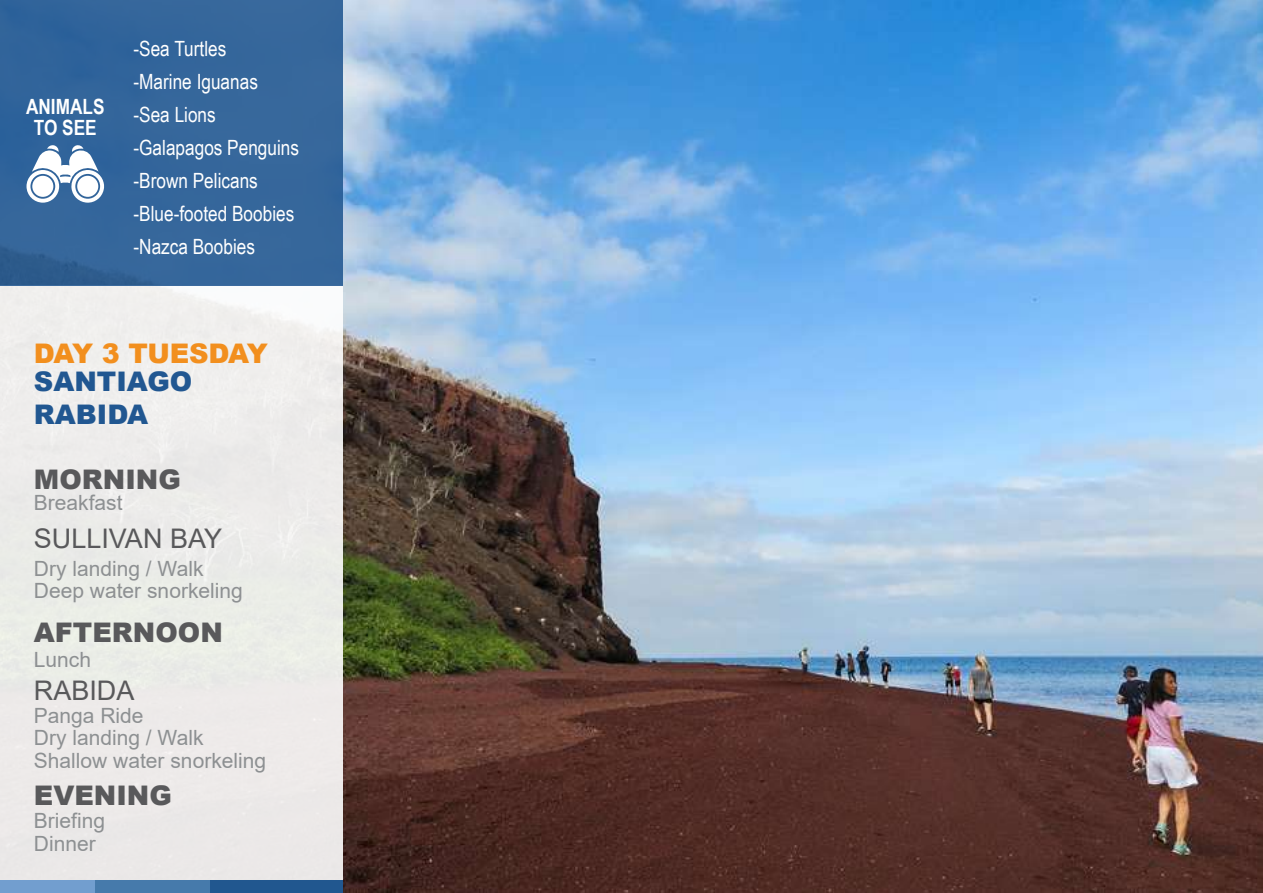
<style>
.page{position:relative;width:1263px;height:893px;background:#fff}
.page>*{position:absolute;margin:0;border:0;box-sizing:border-box;transform-origin:0 0}
.t1{font:900 27px "Arial";color:#59595b}
.t2{font:27px "Arial";color:#59595b}
.t3{font:900 27px/33px "Arial";color:#215791}
.t4{font:900 27px "Arial";letter-spacing:-.03em;color:#f28f1e}
.t5{font:21px/22.5px "Arial";color:#8d9092}
.t6{font:21px/33px "Arial Narrow";color:#fff}
.t7{font:700 21px/21px "Arial Narrow";color:#fff;text-align:center}
</style>
<div class="page">
<img style="left:343px;top:0;width:920px;height:893px">
<div style="left:0;top:285px;width:343px;height:608px;background:#edebe9"></div>
<div style="left:0;top:0;width:343px;height:285px;background:#35669b"></div>
<div style="left:0;top:881px;width:95px;height:12px;background:#729ecf"></div>
<div style="left:95px;top:881px;width:115px;height:12px;background:#467aab"></div>
<div style="left:210px;top:881px;width:133px;height:12px;background:#21578f"></div>
<svg style="left:27px;top:145px;width:77px;height:58px"></svg>
<div style="left:77px;top:176px;width:21px;height:21px;background:#fff;border-radius:50%"></div>
<div style="left:32px;top:176px;width:21px;height:21px;background:#fff;border-radius:50%"></div>
<p class="t7" style="left:26px;top:95px;width:80px">ANIMALS<br>TO SEE</p>
<p class="t6" style="left:133px;top:32px;width:167px">-Sea Turtles<br>-Marine Iguanas -Sea Lions -Galapagos Penguins -Brown Pelicans -Blue-footed Boobies -Nazca Boobies</p>
<p class="t4" style="left:34px;top:334px;width:235px">DAY 3 TUESDAY</p>
<p class="t3" style="left:34px;top:364px;width:160px">SANTIAGO<br>RABIDA</p>
<p class="t1" style="left:34px;top:459px;width:148px">MORNING</p>
<p class="t5" style="left:34px;top:491px;width:90px">Breakfast</p>
<p class="t2" style="left:34px;top:520px;width:190px">SULLIVAN BAY</p>
<p class="t5" style="left:34px;top:557px;width:210px">Dry landing / Walk<br>Deep water snorkeling</p>
<p class="t1" style="left:34px;top:613px;width:190px">AFTERNOON</p>
<p class="t5" style="left:34px;top:648px;width:59px">Lunch</p>
<p class="t2" style="left:34px;top:672px;width:102px">RABIDA</p>
<p class="t5" style="left:34px;top:704px;width:234px">Panga Ride<br>Dry landing / Walk<br>Shallow water snorkeling</p>
<p class="t1" style="left:34px;top:775px;width:139px">EVENING</p>
<p class="t5" style="left:34px;top:810px;width:73px">Briefing<br>Dinner</p>
</div>
